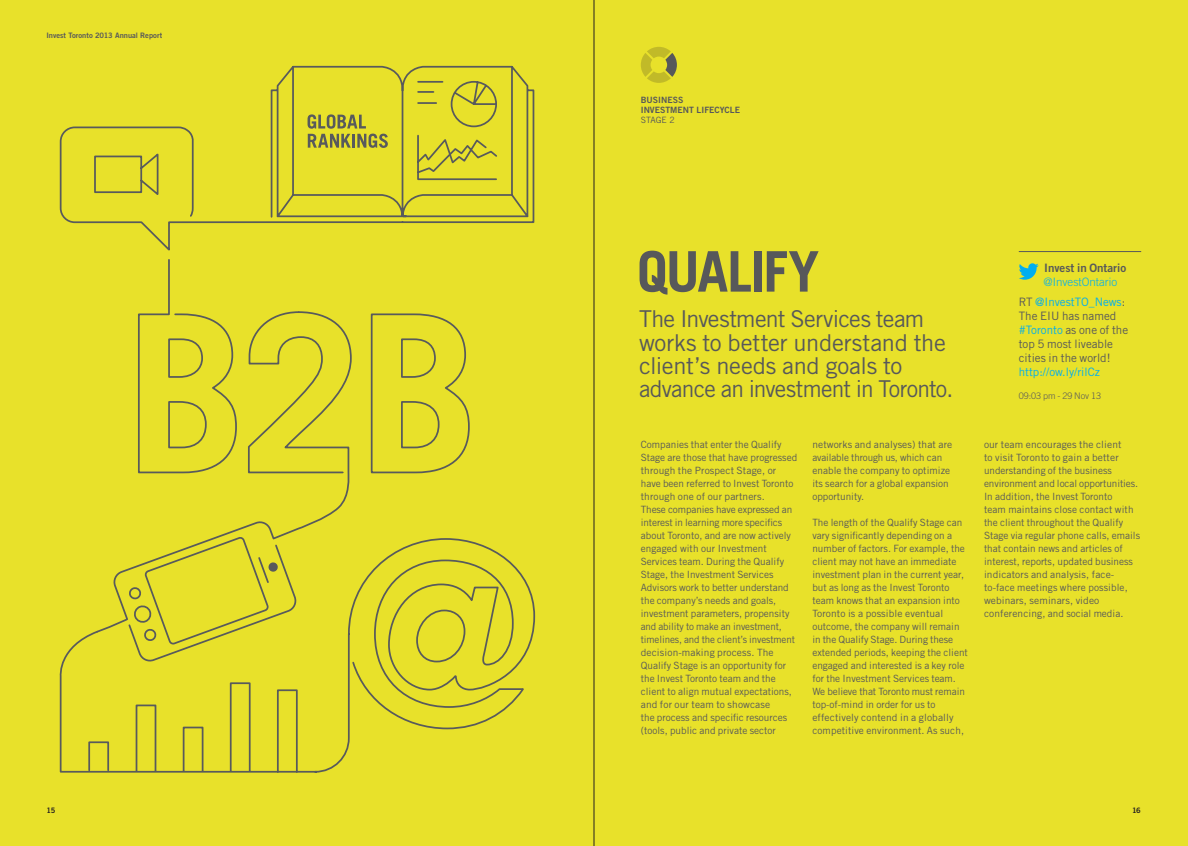
<style>
.page{position:relative;width:1188px;height:846px;background:#e8e12a}
.page>*{position:absolute;margin:0;border:0;box-sizing:border-box;transform-origin:0 0}
.t1{font:700 56px "Trade Gothic LT Std";letter-spacing:-.035em;color:#57585a}
.t2{font:23.2px/23.2px "Trade Gothic LT Std";letter-spacing:-.02em;color:#57585a}
.PullQuotes{font:11.6px/14px "Trade Gothic LT Std";color:#57585a}
.PullQuotes-2{font:11.6px/14px "Trade Gothic LT Std Bd 2";color:#57585a}
.BODY_COPY{font:10px/13px "Trade Gothic LT Std";color:#57585a}
.PullQuotes-3{font:300 9px "Trade Gothic LT Std";color:#57585a}
.t3{font:8.7px "Trade Gothic LT Std Bd 2";color:#57585a}
.t4{font:8.7px "Trade Gothic LT Std";color:#57585a}
.t5{font:7.5px "Trade Gothic LT Std Bd 2";color:#57585a}
.t6{font:7.5px "Trade Gothic LT Std Bd 2";color:#231f20}
.s1{font-family:"Trade Gothic LT Std";font-weight:300;color:#00aeef}
.s2{color:#00aeef}
</style>
<div class="page">
<svg style="left:59px;top:65px;width:476px;height:159px"></svg>
<svg style="left:93px;top:80px;width:406px;height:457px"></svg>
<svg style="left:308px;top:114px;width:80px;height:34px"></svg>
<svg style="left:59px;top:537px;width:477px;height:236px"></svg>
<svg style="left:641px;top:47px;width:36px;height:36px"></svg>
<hr style="left:1019px;top:251px;width:122px;height:1px;background:#57585a">
<svg style="left:1019px;top:263px;width:20px;height:17px"></svg>
<hr style="left:594px;top:0;width:1px;height:846px;background:#231f20">
<p class="t5" style="left:46px;top:31px;width:117px">Invest Toronto 2013 Annual Report</p>
<p class="t3" style="left:641px;top:94px;width:44px">BUSINESS</p>
<p class="t3" style="left:641px;top:104px;width:101px">INVESTMENT LIFECYCLE</p>
<p class="t4" style="left:641px;top:114px;width:36px">STAGE 2</p>
<p class="t1" style="left:637px;top:237px;width:184px">QUALIFY</p>
<p class="t2" style="left:639px;top:307px;width:316px">The Investment Services team works to better understand the client’s needs and goals to advance an investment in Toronto.</p>
<p class="PullQuotes-2" style="left:1044px;top:260px;width:84px">Invest in Ontario <span class="s1">@InvestOntario</span></p>
<p class="PullQuotes" style="left:1019px;top:295px;width:111px">RT <span class="s2">@InvestTO_News</span>:<br>The EIU has named <span class="s2">#Toronto</span> as one of the top 5 most liveable cities in the world! <span class="s2">http://ow.ly/rilCz</span></p>
<p class="PullQuotes-3" style="left:1019px;top:390px;width:84px">09:03 pm - 29 Nov 13</p>
<p class="BODY_COPY" style="left:641px;top:438px;width:158px">Companies that enter the Qualify Stage are those that have progressed through the Prospect Stage, or have been referred to Invest Toronto through one of our partners.<br>These companies have expressed an interest in learning more specifics about Toronto, and are now actively engaged with our Investment Services team. During the Qualify Stage, the Investment Services Advisors work to better understand the company’s needs and goals, investment parameters, propensity and ability to make an investment, timelines, and the client’s investment decision-making process. The Qualify Stage is an opportunity for the Invest Toronto team and the client to align mutual expectations, and for our team to showcase<br>the process and specific resources (tools, public and private sector</p>
<p class="BODY_COPY" style="left:984px;top:438px;width:158px">our team encourages the client<br>to visit Toronto to gain a better understanding of the business environment and local opportunities.<br>In addition, the Invest Toronto<br>team maintains close contact with the client throughout the Qualify Stage via regular phone calls, emails that contain news and articles of interest, reports, updated business indicators and analysis, face&shy;to-face meetings where possible, webinars, seminars, video conferencing, and social media.</p>
<p class="BODY_COPY" style="left:812px;top:438px;width:141px">networks and analyses) that are available through us, which can enable the company to optimize its search for a global expansion opportunity.</p>
<p class="BODY_COPY" style="left:812px;top:516px;width:157px">The length of the Qualify Stage can vary significantly depending on a number of factors. For example, the client may not have an immediate investment plan in the current year, but as long as the Invest Toronto team knows that an expansion into Toronto is a possible eventual outcome, the company will remain in the Qualify Stage. During these extended periods, keeping the client engaged and interested is a key role for the Investment Services team.<br>We believe that Toronto must remain top-of-mind in order for us to effectively contend in a globally competitive environment. As such,</p>
<p class="t6" style="left:46px;top:806px;width:10px">15</p>
<p class="t6" style="left:1132px;top:806px;width:10px">16</p>
</div>
